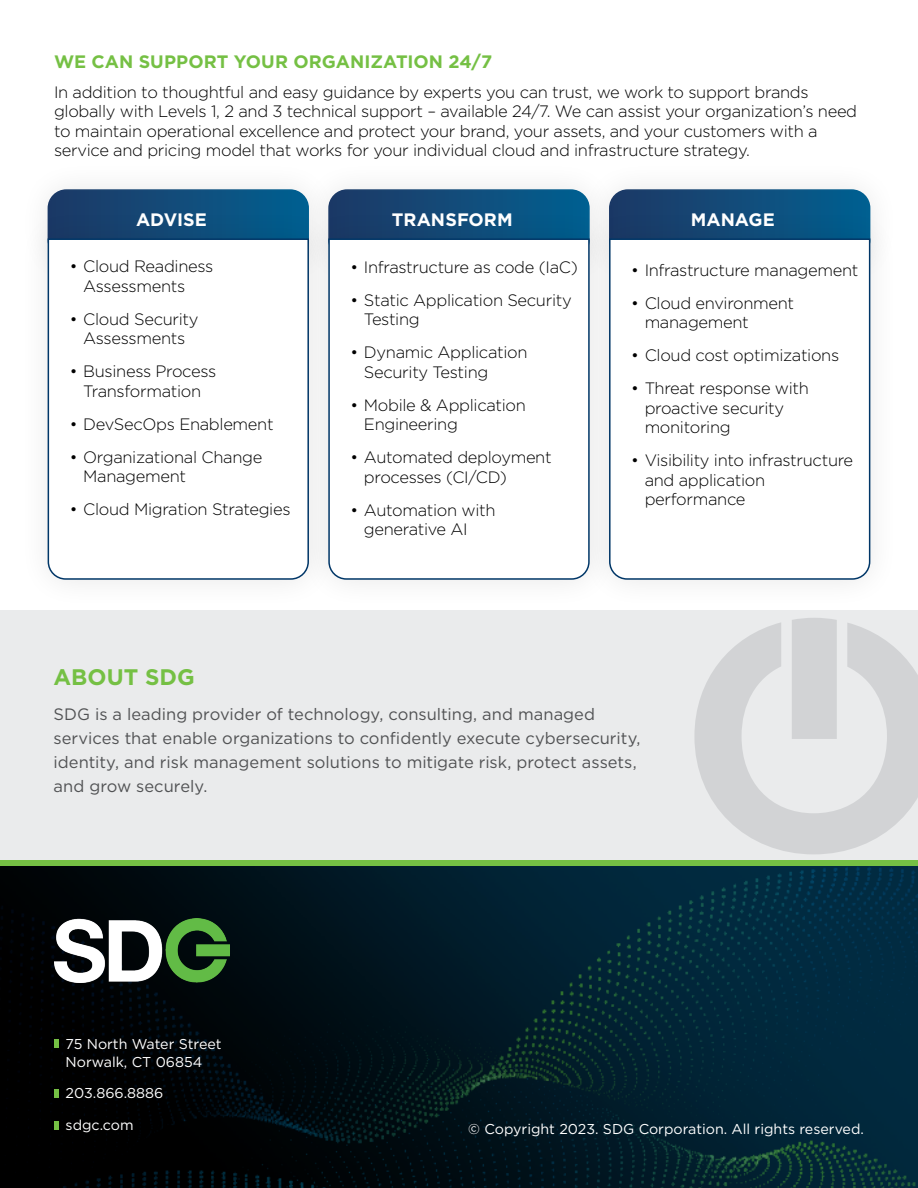
<style>
.page{position:relative;width:918px;height:1188px;background:#fff}
.page>*{position:absolute;margin:0;border:0;box-sizing:border-box;transform-origin:0 0}
.t1{font:700 22.5px "Gotham";color:#75c044}
.t2{font:700 18px "Gotham";color:#75c044}
.t3{font:700 18px "Gotham";color:#fff}
.t4{font:300 16.5px/19.5px "Gotham";letter-spacing:-.02em;color:#000}
.t5{font:16.5px/24px "Gotham";color:#515254}
.t6{font:14.25px/18px "Gotham";color:#fff}
</style>
<div class="page">
<div style="left:0;top:610px;width:918px;height:286px;background:#eaebec"></div>
<img style="left:0;top:865px;width:918px;height:323px">
<svg style="left:48px;top:190px;width:250px;height:18px;background:#134d7b"></svg>
<div style="left:48px;top:189px;width:261px;height:70px;border:2px solid #fff;border-radius:18px"></div>
<div style="left:17px;top:208px;width:322px;height:402px;background:#000;opacity:.1"></div>
<svg style="left:47px;top:238px;width:251px;height:342px"></svg>
<svg style="left:620px;top:190px;width:250px;height:18px;background:#134e7c"></svg>
<div style="left:609px;top:189px;width:261px;height:70px;border:2px solid #fff;border-radius:18px"></div>
<div style="left:579px;top:208px;width:322px;height:402px;background:#000;opacity:.1"></div>
<svg style="left:620px;top:238px;width:251px;height:342px"></svg>
<div style="left:298px;top:159px;width:322px;height:131px;background:#fcfcfc"></div>
<svg style="left:331px;top:192px;width:256px;height:16px;background:#114d7b"></svg>
<div style="left:328px;top:189px;width:262px;height:70px;border:2px solid #fff;border-radius:18px"></div>
<div style="left:298px;top:208px;width:322px;height:402px;background:#000;opacity:.1"></div>
<svg style="left:328px;top:238px;width:262px;height:342px"></svg>
<div style="left:0;top:860px;width:918px;height:5px;background:#75c044"></div>
<svg style="left:54px;top:1039px;width:4px;height:9px"></svg>
<svg style="left:54px;top:1089px;width:4px;height:9px"></svg>
<svg style="left:54px;top:1121px;width:4px;height:9px"></svg>
<img style="left:54px;top:919px;width:175px;height:64px">
<svg style="left:694px;top:622px;width:224px;height:232px"></svg>
<div style="left:792px;top:618px;width:45px;height:121px;background:#d2d3d5"></div>
<p class="t2" style="left:54px;top:50px;width:440px">WE CAN SUPPORT YOUR ORGANIZATION 24/7</p>
<p class="t4" style="left:54px;top:82px;width:805px">In addition to thoughtful and easy guidance by experts you can trust, we work to support brands globally with Levels 1, 2 and 3 technical support – available 24/7. We can assist your organization’s need to maintain operational excellence and protect your brand, your assets, and your customers with a service and pricing model that works for your individual cloud and infrastructure strategy.</p>
<p class="t3" style="left:136px;top:208px;width:72px">ADVISE</p>
<p class="t4" style="left:83px;top:256px;width:132px;text-indent:-13px">• Cloud Readiness<br>Assessments</p>
<p class="t4" style="left:70px;top:309px;width:130px;text-align:center">• Cloud Security<br>Assessments</p>
<p class="t4" style="left:70px;top:361px;width:148px;text-align:center">• Business Process<br>Transformation</p>
<p class="t4" style="left:70px;top:414px;width:205px">• DevSecOps Enablement</p>
<p class="t4" style="left:83px;top:447px;width:181px;text-indent:-13px">• Organizational Change<br>Management</p>
<p class="t4" style="left:70px;top:499px;width:222px">• Cloud Migration Strategies</p>
<p class="t3" style="left:392px;top:208px;width:122px">TRANSFORM</p>
<p class="t4" style="left:350px;top:256px;width:229px">• Infrastructure as code (IaC)</p>
<p class="t4" style="left:364px;top:289px;width:209px;text-indent:-13px">• Static Application Security<br>Testing</p>
<p class="t4" style="left:364px;top:342px;width:165px;text-indent:-13px">• Dynamic Application<br>Security Testing</p>
<p class="t4" style="left:364px;top:395px;width:163px;text-indent:-13px">• Mobile &amp; Application<br>Engineering</p>
<p class="t4" style="left:364px;top:447px;width:189px;text-indent:-13px">• Automated deployment processes (CI/CD)</p>
<p class="t4" style="left:364px;top:500px;width:133px;text-indent:-13px">• Automation with generative AI</p>
<p class="t3" style="left:691px;top:208px;width:85px">MANAGE</p>
<p class="t4" style="left:631px;top:260px;width:229px">• Infrastructure management</p>
<p class="t4" style="left:645px;top:293px;width:151px;text-indent:-13px">• Cloud environment management</p>
<p class="t4" style="left:631px;top:345px;width:210px">• Cloud cost optimizations</p>
<p class="t4" style="left:645px;top:378px;width:166px;text-indent:-13px">• Threat response with proactive security monitoring</p>
<p class="t4" style="left:645px;top:450px;width:210px;text-indent:-13px">• Visibility into infrastructure and application performance</p>
<h1 class="t1" style="left:54px;top:662px;width:143px">ABOUT SDG</h1>
<p class="t5" style="left:54px;top:701px;width:589px">SDG is a leading provider of technology, consulting, and managed services that enable organizations to confidently execute cybersecurity, identity, and risk management solutions to mitigate risk, protect assets, and grow securely.</p>
<p class="t6" style="left:66px;top:1034px;width:158px">75 North Water Street<br>Norwalk, CT 06854</p>
<p class="t6" style="left:66px;top:1084px;width:99px">203.866.8886</p>
<p class="t6" style="left:66px;top:1115px;width:69px">sdgc.com</p>
<p class="t6" style="left:468px;top:1120px;width:397px">© Copyright 2023. SDG Corporation. All rights reserved.</p>
</div>
